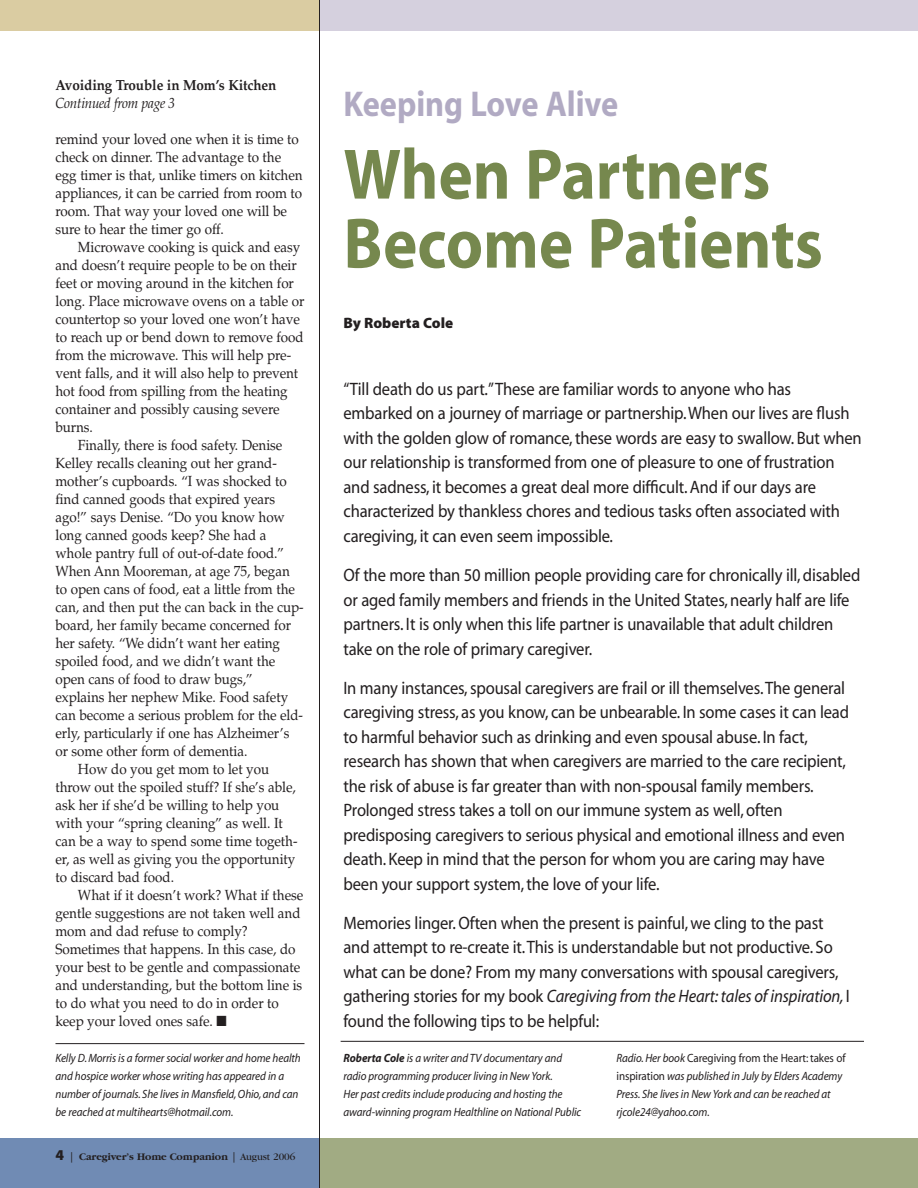
<style>
.page{position:relative;width:918px;height:1188px;background:#fff}
.page>*{position:absolute;margin:0;border:0;box-sizing:border-box;transform-origin:0 0}
.t1{font:72px/69px "Myriad MM.700.600";color:#76884e;scale:.9 1}
.t2{font:36px "Myriad MM.700.600";color:#b1aac3;scale:.9 1}
.t3{font:18px/24.5px "Myriad MM.412.601";letter-spacing:-.01em;color:#231f20;scale:.92 1}
.t4{font:18px "Myriad MM It.412.601";letter-spacing:-.01em;color:#231f20;scale:.92 1}
.t5{font:15px "Myriad MM.830.300";color:#231f20}
.t6{font:14.7px/18px "Palatino";letter-spacing:-.005em;color:#231f20;scale:.92 1}
.t7{font:700 14.7px "Palatino";letter-spacing:-.005em;color:#231f20;scale:.92 1}
.t8{font:italic 14.7px "Palatino";letter-spacing:-.02em;color:#231f20;scale:.92 1}
.t9{font:12px/18px "Myriad MM It.412.601";letter-spacing:-.005em;color:#231f20;scale:.92 1}
.t10{font:12px "Myriad MM.412.601";letter-spacing:-.005em;color:#231f20;scale:.92 1}
.t11{font:700 10.5px "Garamond";letter-spacing:-.005em;color:#231f20}
.s1{font-family:"Myriad MM.830.300";font-weight:400;font-size:15px}
.s2{font-family:"Myriad MM.412.601";font-weight:400}
.s3{font-weight:400}
.s4{font-family:"Myriad MM.412.601"}
.s5{font-family:"Myriad MM It.700.600"}
.s6{font-family:"Myriad MM It.412.601"}
</style>
<div class="page">
<div style="left:306px;top:0;width:612px;height:32px;background:#d5d0de"></div>
<div style="left:306px;top:1138px;width:612px;height:50px;background:#a1ab83"></div>
<hr style="left:56px;top:1043px;width:248px;height:1px;background:#231f20">
<div style="left:0;top:1138px;width:320px;height:50px;background:#708bb4"></div>
<div style="left:0;top:0;width:320px;height:32px;background:#dacca2"></div>
<hr style="left:319px;top:0;width:1px;height:1188px;background:#231f20">
<hr style="left:341px;top:1041px;width:523px;height:1px;background:#231f20">
<p class="t7" style="left:56px;top:76px;width:242px">Avoiding Trouble in Mom’s Kitchen</p>
<p class="t8" style="left:56px;top:94px;width:132px">Continued from page 3</p>
<p class="t6" style="left:56px;top:130px;width:270px">remind your loved one when it is time to check on dinner. The advantage to the egg timer is that, unlike timers on kitchen appliances, it can be carried from room to room. That way your loved one will be sure to hear the timer go off.</p>
<p class="t6" style="left:78px;top:238px;width:243px">Microwave cooking is quick and easy</p>
<p class="t6" style="left:56px;top:256px;width:264px">and doesn’t require people to be on their</p>
<p class="t6" style="left:56px;top:274px;width:261px">feet or moving around in the kitchen for</p>
<p class="t6" style="left:56px;top:292px;width:272px">long. Place microwave ovens on a table or</p>
<p class="t6" style="left:56px;top:310px;width:267px">countertop so your loved one won’t have</p>
<p class="t6" style="left:56px;top:328px;width:271px">to reach up or bend down to remove food</p>
<p class="t6" style="left:56px;top:346px;width:258px">from the microwave. This will help pre-</p>
<p class="t6" style="left:56px;top:364px;width:265px">vent falls, and it will also help to prevent</p>
<p class="t6" style="left:56px;top:382px;width:254px">hot food from spilling from the heating</p>
<p class="t6" style="left:56px;top:400px;width:245px">container and possibly causing severe</p>
<p class="t6" style="left:56px;top:418px;width:42px">burns.</p>
<p class="t6" style="left:78px;top:436px;width:224px">Finally, there is food safety. Denise</p>
<p class="t6" style="left:56px;top:454px;width:242px">Kelley recalls cleaning out her grand-</p>
<p class="t6" style="left:56px;top:472px;width:253px">mother’s cupboards. “I was shocked to</p>
<p class="t6" style="left:56px;top:490px;width:240px">find canned goods that expired years</p>
<p class="t6" style="left:56px;top:508px;width:251px">ago!” says Denise. “Do you know how</p>
<p class="t6" style="left:56px;top:526px;width:231px">long canned goods keep? She had a</p>
<p class="t6" style="left:56px;top:544px;width:250px">whole pantry full of out-of-date food.”</p>
<p class="t6" style="left:56px;top:562px;width:256px">When Ann Mooreman, at age 75, began</p>
<p class="t6" style="left:56px;top:580px;width:262px">to open cans of food, eat a little from the</p>
<p class="t6" style="left:56px;top:598px;width:271px">can, and then put the can back in the cup-</p>
<p class="t6" style="left:56px;top:616px;width:258px">board, her family became concerned for</p>
<p class="t6" style="left:56px;top:634px;width:246px">her safety. “We didn’t want her eating</p>
<p class="t6" style="left:56px;top:652px;width:240px">spoiled food, and we didn’t want the</p>
<p class="t6" style="left:56px;top:670px;width:216px">open cans of food to draw bugs,”</p>
<p class="t6" style="left:56px;top:688px;width:254px">explains her nephew Mike. Food safety</p>
<p class="t6" style="left:56px;top:706px;width:271px">can become a serious problem for the eld-</p>
<p class="t6" style="left:56px;top:724px;width:256px">erly, particularly if one has Alzheimer’s</p>
<p class="t6" style="left:56px;top:742px;width:210px">or some other form of dementia.</p>
<p class="t6" style="left:78px;top:760px;width:209px">How do you get mom to let you</p>
<p class="t6" style="left:56px;top:778px;width:263px">throw out the spoiled stuff? If she’s able,</p>
<p class="t6" style="left:56px;top:796px;width:245px">ask her if she’d be willing to help you</p>
<p class="t6" style="left:56px;top:814px;width:249px">with your “spring cleaning” as well. It</p>
<p class="t6" style="left:56px;top:832px;width:265px">can be a way to spend some time togeth-</p>
<p class="t6" style="left:56px;top:850px;width:262px">er, as well as giving you the opportunity</p>
<p class="t6" style="left:56px;top:868px;width:130px">to discard bad food.</p>
<p class="t6" style="left:78px;top:886px;width:246px">What if it doesn’t work? What if these</p>
<p class="t6" style="left:56px;top:904px;width:268px">gentle suggestions are not taken well and</p>
<p class="t6" style="left:56px;top:922px;width:211px">mom and dad refuse to comply?</p>
<p class="t6" style="left:56px;top:940px;width:262px">Sometimes that happens. In this case, do</p>
<p class="t6" style="left:56px;top:958px;width:268px">your best to be gentle and compassionate</p>
<p class="t6" style="left:56px;top:976px;width:270px">and understanding, but the bottom line is</p>
<p class="t6" style="left:56px;top:994px;width:244px">to do what you need to do in order to</p>
<p class="t6" style="left:56px;top:1012px;width:188px">keep your loved ones safe. ■</p>
<p class="t9" style="left:56px;top:1050px;width:268px">Kelly D. Morris is a former social worker and home health and hospice worker whose writing has appeared in a number of journals. She lives in Mansfield, Ohio, and can be reached at multihearts@hotmail.com.</p>
<p class="t11" style="left:56px;top:1150px;width:241px"><span class="s1">4</span> <span class="s2">|</span> Caregiver’s Home Companion <span class="s2">|</span> <span class="s3">August 2006</span></p>
<h2 class="t2" style="left:344px;top:91px;width:307px">Keeping Love Alive</h2>
<h1 class="t1" style="left:344px;top:146px;width:534px">When Partners<br>Become Patients</h1>
<p class="t5" style="left:344px;top:317px;width:111px">By Roberta Cole</p>
<p class="t3" style="left:344px;top:378px;width:565px">“Till death do us part.”These are familiar words to anyone who has embarked on a journey of marriage or partnership.When our lives are flush with the golden glow of romance, these words are easy to swallow. But when our relationship is transformed from one of pleasure to one of frustration and sadness, it becomes a great deal more difficult. And if our days are characterized by thankless chores and tedious tasks often associated with caregiving, it can even seem impossible.</p>
<p class="t3" style="left:344px;top:565px;width:563px">Of the more than 50 million people providing care for chronically ill, disabled or aged family members and friends in the United States, nearly half are life partners. It is only when this life partner is unavailable that adult children take on the role of primary caregiver.</p>
<p class="t3" style="left:344px;top:677px;width:551px">In many instances, spousal caregivers are frail or ill themselves.The general caregiving stress, as you know, can be unbearable. In some cases it can lead to harmful behavior such as drinking and even spousal abuse. In fact, research has shown that when caregivers are married to the care recipient, the risk of abuse is far greater than with non-spousal family members.<br>Prolonged stress takes a toll on our immune system as well, often predisposing caregivers to serious physical and emotional illness and even death. Keep in mind that the person for whom you are caring may have been your support system, the love of your life.</p>
<p class="t3" style="left:344px;top:912px;width:540px">Memories linger.Often when the present is painful, we cling to the past and attempt to re-create it.This is understandable but not productive. So what can be done? From my many conversations with spousal caregivers,</p>
<p class="t4" style="left:343px;top:990px;width:552px"><span class="s4">gathering stories for my book</span> Caregiving from the Heart: tales of inspiration, <span class="s4">I</span></p>
<p class="t3" style="left:343px;top:1010px;width:279px">found the following tips to be helpful:</p>
<p class="t9" style="left:344px;top:1050px;width:260px"><span class="s5">Roberta Cole</span> is a writer and TV documentary and radio programming producer living in New York.<br>Her past credits include producing and hosting the award-winning program Healthline on National Public</p>
<p class="t10" style="left:616px;top:1053px;width:251px"><span class="s6">Radio. Her book</span> Caregiving from the Heart: takes of</p>
<p class="t9" style="left:616px;top:1068px;width:247px"><span class="s4">inspiration</span> was published in July by Elders Academy<br>Press. She lives in New York and can be reached at rjcole24@yahoo.com.</p>
</div>
